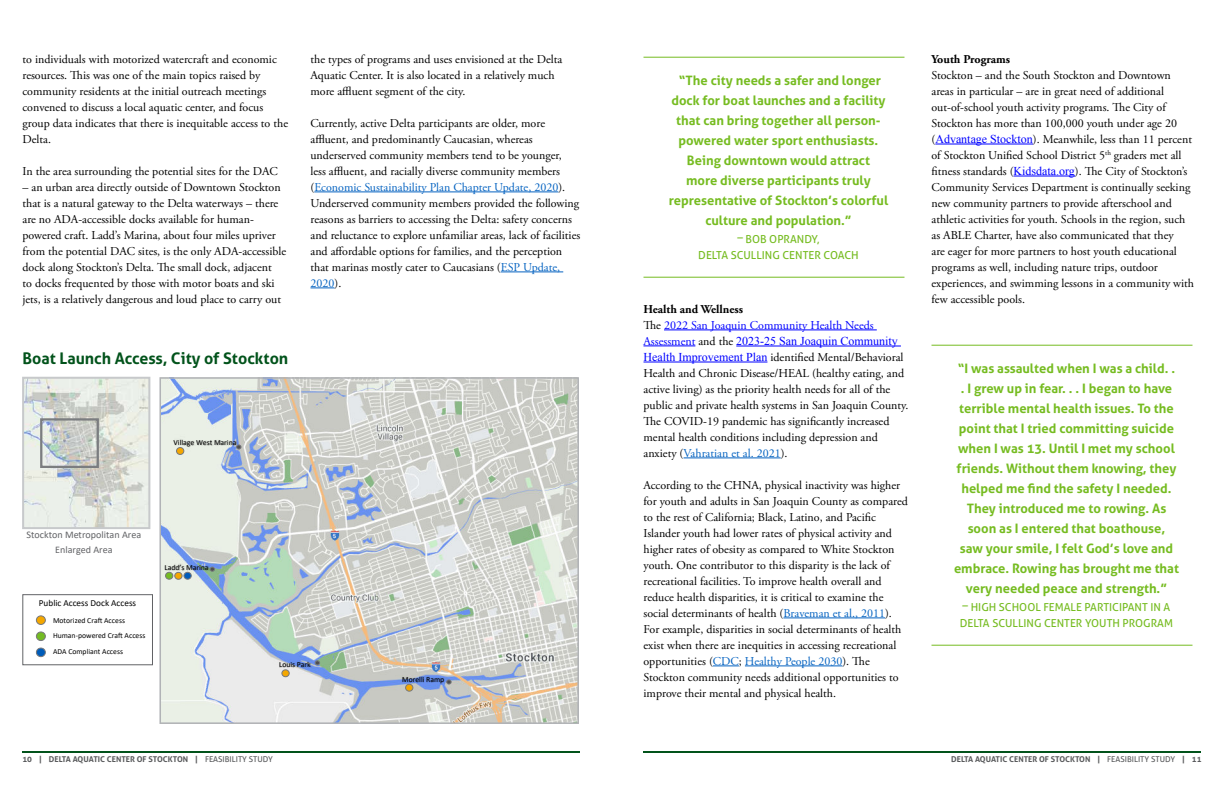
<style>
.page{position:relative;width:1224px;height:792px;background:#fff}
.page>*{position:absolute;margin:0;border:0;box-sizing:border-box;transform-origin:0 0}
.t1{font:700 16px "Aller";color:#02531b}
.t2{font:700 13px/20px "Aller";color:#76bc21;text-align:center}
.t3{font:12px/16px "Adobe Garamond Pro";color:#000}
.t4{font:12px/16px "Adobe Garamond Pro";color:#00f}
.t5{font:12px "Times New Roman";color:#00f}
.t6{font:700 12px "Adobe Garamond Pro";color:#000}
.t7{font:11px/16px "Aller";color:#76bc21;text-align:center}
.t8{font:10.1px/14.7px "Calibri";color:#626366;text-align:center}
.t9{font:9.2px "Calibri";color:#000}
.t10{font:700 8px "Aller";color:#58595b}
.t11{font:7.7px/15.8px "Calibri";color:#000}
.s1{color:#0563c1}
.s2{font-weight:700;color:#000}
.s3{color:#000}
.s4{font-family:"Adobe Garamond Pro"}
.s5{font-family:"Adobe Garamond Pro";color:#000}
.s6{font-family:"Times New Roman";color:#00f}
.s7{font-weight:400}
</style>
<div class="page">
<hr style="left:644px;top:752px;width:558px;height:1px;background:#02531b">
<hr style="left:23px;top:752px;width:558px;height:1px;background:#02531b">
<img style="left:162px;top:380px;width:414px;height:341px">
<div style="left:159px;top:377px;width:420px;height:347px;border:2px solid #b1b3b6"></div>
<div style="left:175px;top:572px;width:7px;height:7px;border:1px solid #77787b;border-radius:50%"></div>
<div style="left:165px;top:572px;width:8px;height:7px;border:1px solid #77787b;border-radius:50%"></div>
<div style="left:184px;top:572px;width:7px;height:7px;border:1px solid #77787b;border-radius:50%"></div>
<div style="left:176px;top:447px;width:8px;height:8px;border:1px solid #77787b;border-radius:50%"></div>
<div style="left:405px;top:684px;width:8px;height:7px;border:1px solid #77787b;border-radius:50%"></div>
<div style="left:282px;top:670px;width:7px;height:7px;border:1px solid #77787b;border-radius:50%"></div>
<img style="left:159px;top:560px;width:15px;height:18px">
<img style="left:174px;top:560px;width:2px;height:18px">
<img style="left:176px;top:560px;width:28px;height:18px">
<img style="left:204px;top:560px;width:15px;height:18px">
<img style="left:274px;top:657px;width:32px;height:18px">
<img style="left:306px;top:657px;width:15px;height:18px">
<img style="left:397px;top:672px;width:42px;height:17px">
<img style="left:439px;top:672px;width:15px;height:17px">
<img style="left:168px;top:435px;width:63px;height:18px">
<img style="left:231px;top:435px;width:16px;height:18px">
<svg style="left:236px;top:445px;width:5px;height:4px"></svg>
<svg style="left:315px;top:661px;width:5px;height:4px"></svg>
<img style="left:25px;top:380px;width:122px;height:146px">
<div style="left:22px;top:377px;width:128px;height:152px;border:2px solid #c7c9cb"></div>
<div style="left:40px;top:418px;width:59px;height:50px;border:2px solid #7b7d80"></div>
<div style="left:36px;top:616px;width:9px;height:8px;background:#f4a700;border-radius:50%"></div>
<div style="left:36px;top:616px;width:10px;height:9px;border:1px solid #77787b;border-radius:50%"></div>
<div style="left:36px;top:632px;width:9px;height:9px;background:#74bb23;border-radius:50%"></div>
<div style="left:36px;top:632px;width:10px;height:9px;border:1px solid #77787b;border-radius:50%"></div>
<div style="left:36px;top:648px;width:9px;height:9px;background:#005cb9;border-radius:50%"></div>
<div style="left:36px;top:648px;width:10px;height:9px;border:1px solid #77787b;border-radius:50%"></div>
<div style="left:22px;top:594px;width:131px;height:71px;border:1px solid #626366"></div>
<hr style="left:314px;top:192px;width:244px;height:1px;background:#0563c1">
<hr style="left:501px;top:272px;width:62px;height:1px;background:#0563c1">
<svg style="left:311px;top:288px;width:24px;height:1px"></svg>
<hr style="left:644px;top:57px;width:261px;height:1px;background:#76bc21">
<hr style="left:644px;top:277px;width:261px;height:1px;background:#76bc21">
<hr style="left:664px;top:330px;width:213px;height:1px;background:#00f">
<hr style="left:644px;top:346px;width:51px;height:1px;background:#00f">
<hr style="left:736px;top:346px;width:165px;height:1px;background:#00f">
<hr style="left:644px;top:362px;width:123px;height:1px;background:#00f">
<hr style="left:684px;top:458px;width:97px;height:1px;background:#0563c1">
<hr style="left:783px;top:618px;width:102px;height:1px;background:#0563c1">
<svg style="left:713px;top:666px;width:26px;height:1px"></svg>
<hr style="left:745px;top:666px;width:97px;height:1px;background:#0563c1">
<hr style="left:935px;top:144px;width:98px;height:1px;background:#00f">
<hr style="left:1014px;top:176px;width:61px;height:1px;background:#00f">
<hr style="left:932px;top:345px;width:261px;height:1px;background:#76bc21">
<hr style="left:932px;top:645px;width:261px;height:1px;background:#76bc21">
<p class="t3" style="left:22px;top:52px;width:267px">to individuals with motorized watercraft and economic resources. This was one of the main topics raised by community residents at the initial outreach meetings convened to discuss a local aquatic center, and focus group data indicates that there is inequitable access to the Delta.</p>
<p class="t3" style="left:22px;top:164px;width:257px">In the area surrounding the potential sites for the DAC</p>
<p class="t3" style="left:22px;top:180px;width:265px">– an urban area directly outside of Downtown Stockton that is a natural gateway to the Delta waterways – there are no ADA-accessible docks available for human&shy;powered craft. Ladd’s Marina, about four miles upriver from the potential DAC sites, is the only ADA-accessible dock along Stockton’s Delta. The small dock, adjacent<br>to docks frequented by those with motor boats and ski jets, is a relatively dangerous and loud place to carry out</p>
<h1 class="t1" style="left:22px;top:350px;width:267px">Boat Launch Access, City of Stockton</h1>
<p class="t3" style="left:310px;top:52px;width:253px">the types of programs and uses envisioned at the Delta<br>Aquatic Center. It is also located in a relatively much more affluent segment of the city.</p>
<p class="t3" style="left:310px;top:116px;width:271px">Currently, active Delta participants are older, more affluent, and predominantly Caucasian, whereas underserved community members tend to be younger,<br>less affluent, and racially diverse community members (<span class="s1">Economic Sustainability Plan Chapter Update, 2020</span>).<br>Underserved community members provided the following reasons as barriers to accessing the Delta: safety concerns and reluctance to explore unfamiliar areas, lack of facilities and affordable options for families, and the perception that marinas mostly cater to Caucasians (<span class="s1">ESP Update, 2020</span>).</p>
<p class="t11" style="left:174px;top:435px;width:64px">Village West Marina</p>
<p class="t8" style="left:26px;top:528px;width:116px">Stockton Metropolitan Area<br>Enlarged Area</p>
<p class="t9" style="left:39px;top:600px;width:99px">Public Access Dock Access</p>
<p class="t11" style="left:53px;top:612px;width:94px">Motorized Craft Access<br>Human-powered Craft Access<br>ADA Compliant Access</p>
<p class="t11" style="left:165px;top:560px;width:46px">Ladd’s Marina</p>
<p class="t11" style="left:279px;top:657px;width:33px">Louis Park</p>
<p class="t11" style="left:402px;top:672px;width:44px">Morelli Ramp</p>
<p class="t2" style="left:669px;top:71px;width:221px">“The city needs a safer and longer dock for boat launches and a facility that can bring together all person&shy;powered water sport enthusiasts.<br>Being downtown would attract<br>more diverse participants truly representative of Stockton’s colorful culture and population.”</p>
<p class="t7" style="left:698px;top:231px;width:162px">– BOB OPRANDY,<br>DELTA SCULLING CENTER COACH</p>
<p class="t4" style="left:644px;top:302px;width:232px"><span class="s2">Health and Wellness<br></span><span class="s3">The</span> 2022 San Joaquin Community Health Needs</p>
<p class="t5" style="left:644px;top:336px;width:256px"><span class="s4">Assessment</span> <span class="s5">and the</span> 2023-25 San Joaquin Community</p>
<p class="t3" style="left:644px;top:350px;width:267px"><span class="s6">Health Improvement Plan</span> identified Mental/Behavioral Health and Chronic Disease/HEAL (healthy eating, and active living) as the priority health needs for all of the public and private health systems in San Joaquin County.<br>The COVID-19 pandemic has significantly increased mental health conditions including depression and anxiety (<span class="s1">Vahratian et al. 2021</span>).</p>
<p class="t3" style="left:644px;top:478px;width:266px">According to the CHNA, physical inactivity was higher for youth and adults in San Joaquin County as compared to the rest of California; Black, Latino, and Pacific Islander youth had lower rates of physical activity and higher rates of obesity as compared to White Stockton youth. One contributor to this disparity is the lack of recreational facilities. To improve health overall and reduce health disparities, it is critical to examine the social determinants of health (<span class="s1">Braveman et al., 2011</span>).<br>For example, disparities in social determinants of health exist when there are inequities in accessing recreational opportunities (<span class="s1">CDC</span>; <span class="s1">Healthy People 2030</span>). The Stockton community needs additional opportunities to improve their mental and physical health.</p>
<p class="t6" style="left:932px;top:54px;width:80px">Youth Programs</p>
<p class="t3" style="left:931px;top:68px;width:264px">Stockton – and the South Stockton and Downtown areas in particular – are in great need of additional out-of-school youth activity programs. The City of Stockton has more than 100,000 youth under age 20 (<span class="s6">Advantage Stockton</span>). Meanwhile, less than 11 percent of Stockton Unified School District 5<sup>th</sup> graders met all fitness standards (<span class="s6">Kidsdata.org</span>). The City of Stockton’s Community Services Department is continually seeking new community partners to provide afterschool and athletic activities for youth. Schools in the region, such as ABLE Charter, have also communicated that they<br>are eager for more partners to host youth educational programs as well, including nature trips, outdoor experiences, and swimming lessons in a community with few accessible pools.</p>
<p class="t2" style="left:954px;top:359px;width:227px">“I was assaulted when I was a child. .<br>. I grew up in fear. . . I began to have terrible mental health issues. To the point that I tried committing suicide when I was 13. Until I met my school friends. Without them knowing, they helped me find the safety I needed.<br>They introduced me to rowing. As soon as I entered that boathouse,<br>saw your smile, I felt God’s love and embrace. Rowing has brought me that very needed peace and strength.”</p>
<p class="t7" style="left:960px;top:599px;width:215px;text-align:left">– HIGH SCHOOL FEMALE PARTICIPANT IN A<br>DELTA SCULLING CENTER YOUTH PROGRAM</p>
<p class="t10" style="left:22px;top:755px;width:252px">10 | DELTA AQUATIC CENTER OF STOCKTON | <span class="s7">FEASIBILITY STUDY</span></p>
<p class="t10" style="left:951px;top:755px;width:252px">DELTA AQUATIC CENTER OF STOCKTON | <span class="s7">FEASIBILITY STUDY</span> | 11</p>
</div>
